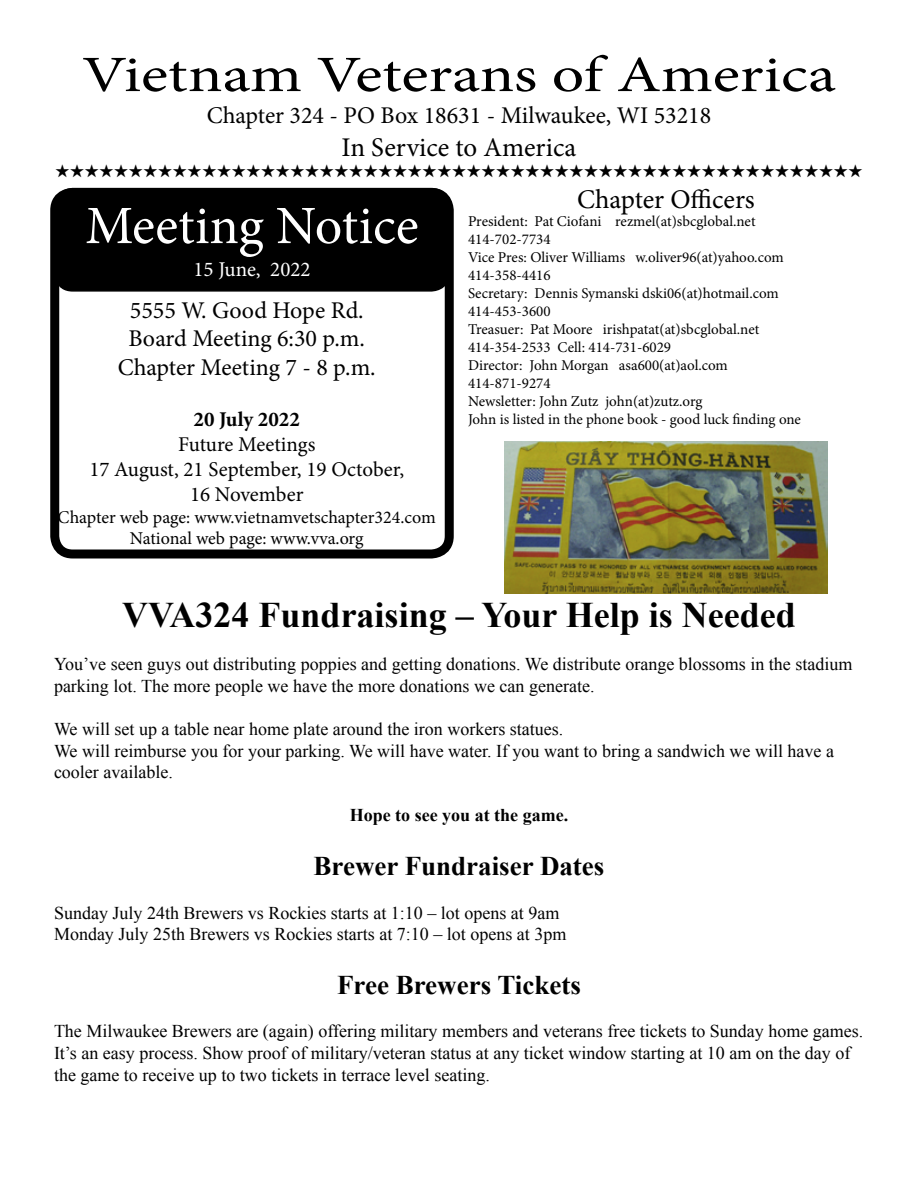
<style>
.page{position:relative;width:918px;height:1188px;background:#fff}
.page>*{position:absolute;margin:0;border:0;box-sizing:border-box;transform-origin:0 0}
.t1{font:54px "Minion Pro";color:#fff}
.t2{font:51px "Minion Pro";color:#000;scale:1.25 1}
.t3{font:700 36px "Times New Roman";color:#000}
.t4{font:700 27px "Times New Roman";color:#000}
.t5{font:27px "Minion Pro";color:#000}
.t6{font:24px/28.8px "Minion Pro";color:#000;text-align:center}
.t7{font:21px/25.2px "Minion Pro";color:#000;text-align:center}
.t8{font:21px "Minion Pro";color:#fff}
.t9{font:700 21px "Minion Pro";color:#000}
.t10{font:18px/21.6px "Times New Roman";color:#000}
.t11{font:18px/21.6px "Minion Pro";letter-spacing:-.005em;color:#000;text-align:center}
.t12{font:18px "Zapf Dingbats ITC";color:#000}
.t13{font:700 18px "Times New Roman";color:#000}
.t14{font:15px/18px "Minion Pro";color:#000}
</style>
<div class="page">
<div style="left:50px;top:188px;width:404px;height:371px;border:9px solid #000;border-radius:18px"></div>
<div style="left:55px;top:189px;width:394px;height:102px;background:#000;border-radius:18px"></div>
<div style="left:54px;top:188px;width:396px;height:104px;border:2px solid #000;border-radius:18px"></div>
<img style="left:505px;top:442px;width:322px;height:152px">
<h2 class="t2" style="left:82px;top:41px;width:605px">Vietnam Veterans of America</h2>
<h3 class="t6" style="left:207px;top:102px;width:506px">Chapter 324 - PO Box 18631 - Milwaukee, WI 53218</h3>
<h3 class="t5" style="left:342px;top:129px;width:236px">In Service to America</h3>
<p class="t12" style="left:55px;top:163px;width:809px">★★★★★★★★★★★★★★★★★★★★★★★★★★★★★★★★★★★★★★★★★★★★★★★★★★★★★★★</p>
<h3 class="t5" style="left:577px;top:181px;width:179px">Chapter Officers</h3>
<p class="t14" style="left:468px;top:212px;width:335px">President: Pat Ciofani rezmel(at)sbcglobal.net 414-702-7734<br>Vice Pres: Oliver Williams w.oliver96(at)yahoo.com 414-358-4416<br>Secretary: Dennis Symanski dski06(at)hotmail.com 414-453-3600<br>Treasuer: Pat Moore irishpatat(at)sbcglobal.net 414-354-2533 Cell: 414-731-6029<br>Director: John Morgan asa600(at)aol.com 414-871-9274<br>Newsletter: John Zutz john(at)zutz.org<br>John is listed in the phone book - good luck finding one</p>
<h1 class="t1" style="left:85px;top:190px;width:335px">Meeting Notice</h1>
<p class="t8" style="left:193px;top:256px;width:119px">15 June, 2022</p>
<h3 class="t6" style="left:118px;top:296px;width:260px">5555 W. Good Hope Rd.<br>Board Meeting 6:30 p.m.<br>Chapter Meeting 7 - 8 p.m.</h3>
<p class="t9" style="left:194px;top:404px;width:108px">20 July 2022</p>
<p class="t7" style="left:89px;top:432px;width:316px">Future Meetings<br>17 August, 21 September, 19 October,<br>16 November</p>
<p class="t11" style="left:58px;top:506px;width:380px">Chapter web page: www.vietnamvetschapter324.com<br>National web page: www.vva.org</p>
<h3 class="t3" style="left:122px;top:590px;width:675px">VVA324 Fundraising – Your Help is Needed</h3>
<p class="t10" style="left:54px;top:653px;width:800px">You’ve seen guys out distributing poppies and getting donations. We distribute orange blossoms in the stadium parking lot. The more people we have the more donations we can generate.</p>
<p class="t10" style="left:54px;top:718px;width:782px">We will set up a table near home plate around the iron workers statues.<br>We will reimburse you for your parking. We will have water. If you want to bring a sandwich we will have a cooler available.</p>
<p class="t13" style="left:350px;top:803px;width:220px">Hope to see you at the game.</p>
<h3 class="t4" style="left:314px;top:848px;width:292px">Brewer Fundraiser Dates</h3>
<p class="t10" style="left:54px;top:902px;width:514px">Sunday July 24th Brewers vs Rockies starts at 1:10 – lot opens at 9am<br>Monday July 25th Brewers vs Rockies starts at 7:10 – lot opens at 3pm</p>
<h3 class="t4" style="left:337px;top:967px;width:245px">Free Brewers Tickets</h3>
<p class="t10" style="left:54px;top:1020px;width:811px">The Milwaukee Brewers are (again) offering military members and veterans free tickets to Sunday home games.<br>It’s an easy process. Show proof of military/veteran status at any ticket window starting at 10 am on the day of the game to receive up to two tickets in terrace level seating.</p>
</div>
